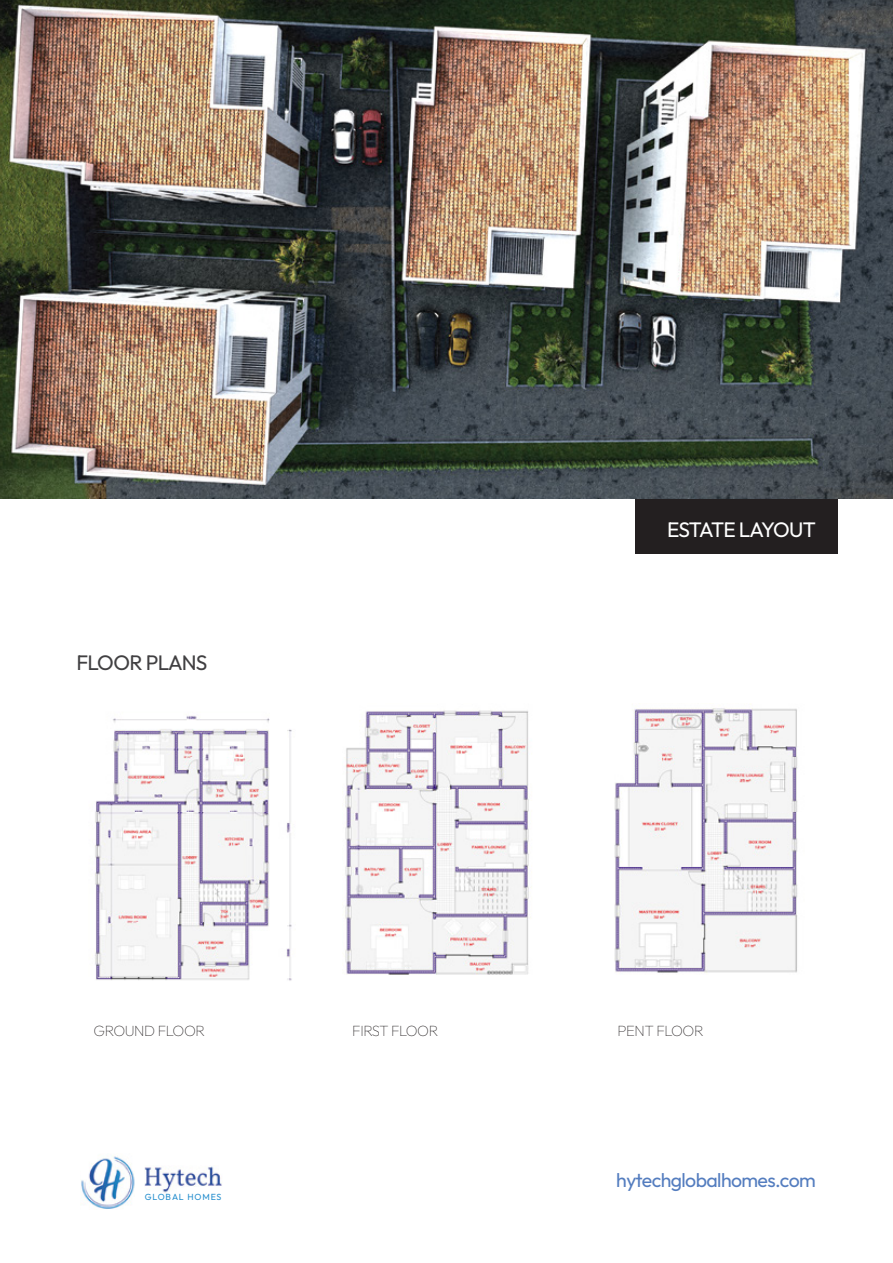
<style>
.page{position:relative;width:893px;height:1263px;background:#fff}
.page>*{position:absolute;margin:0;border:0;box-sizing:border-box;transform-origin:0 0}
.t1{font:100 21px "Outfit";letter-spacing:-.06em;color:#fff}
.t2{font:100 21px "Outfit";letter-spacing:-.04em;color:#414042}
.t3{font:100 19.5px "Outfit";letter-spacing:-.03em;color:#547dbf}
.t4{font:100 15px "Outfit";letter-spacing:-.03em;color:#231f20}
.t5{font:100 8.85px "Outfit";letter-spacing:.1em;color:#278fce}
</style>
<div class="page">
<div style="left:635px;top:478px;width:202px;height:75px;background:#231f20"></div>
<img style="left:81px;top:1156px;width:54px;height:53px">
<img style="left:145px;top:1166px;width:77px;height:27px">
<img style="left:95px;top:716px;width:197px;height:265px">
<img style="left:614px;top:703px;width:184px;height:270px">
<img style="left:342px;top:710px;width:190px;height:265px">
<img style="left:0;top:0;width:893px;height:499px">
<h1 class="t2" style="left:76px;top:651px;width:133px">FLOOR PLANS</h1>
<h1 class="t1" style="left:667px;top:518px;width:150px">ESTATE LAYOUT</h1>
<p class="t4" style="left:94px;top:1022px;width:113px">GROUND FLOOR</p>
<p class="t4" style="left:352px;top:1022px;width:88px">FIRST FLOOR</p>
<p class="t4" style="left:618px;top:1022px;width:88px">PENT FLOOR</p>
<p class="t5" style="left:145px;top:1192px;width:78px">GLOBAL HOMES</p>
<h2 class="t3" style="left:616px;top:1169px;width:201px">hytechglobalhomes.com</h2>
</div>
